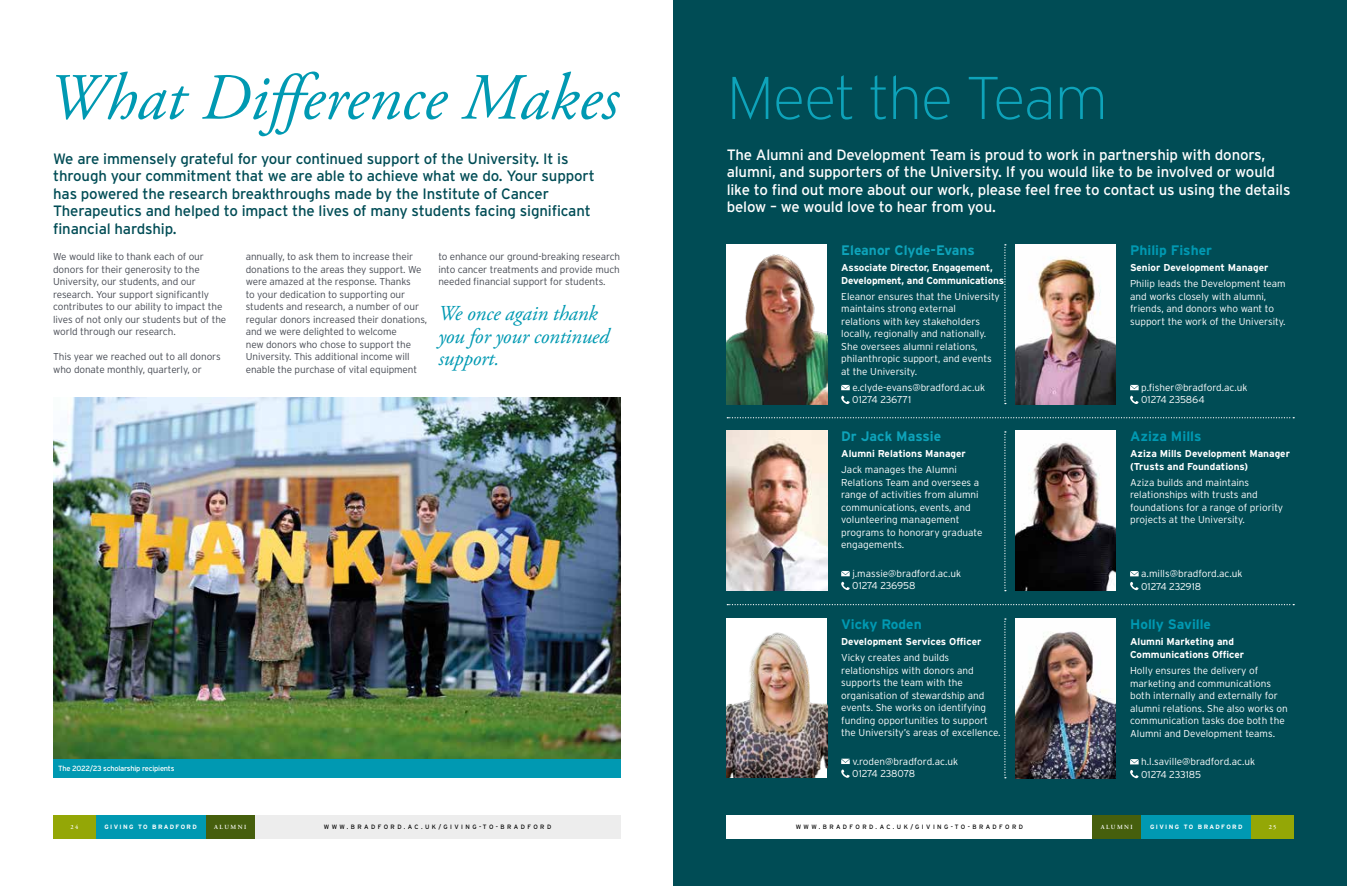
<style>
.page{position:relative;width:1347px;height:886px;background:#fff}
.page>*{position:absolute;margin:0;border:0;box-sizing:border-box;transform-origin:0 0}
.t1{font:italic 65.75px "Adobe Garamond Pro";color:#0099b2}
.t2{font:200 60.12px "Interstate";letter-spacing:-.02em;color:#0ea3ba}
.t3{font:italic 21.25px/22.5px "Adobe Garamond Pro";letter-spacing:-.01em;color:#0099b2}
.t4{font:15px/17.5px "Interstate";letter-spacing:-.01em;color:#004c55}
.t5{font:15px/17.5px "Interstate";letter-spacing:-.01em;color:#fff}
.t6{font:700 13.75px "Interstate";color:#0099b2}
.t7{font:700 13.75px "Interstate";color:#0ea3ba}
.t8{font:300 10px/12.5px "Interstate";color:#fff}
.t9{font:300 10px/12.5px "Interstate";letter-spacing:-.01em;color:#474b54}
.t10{font:700 10px/12.5px "Interstate";color:#fff}
.t11{font:7.5px "Interstate";letter-spacing:-.03em;color:#fff}
.t12{font:6.25px "Interstate";letter-spacing:.39em;color:#000}
.t13{font:700 6.25px "Interstate";letter-spacing:.22em;color:#fff}
.t14{font:600 6.25px "Adobe Garamond Pro";letter-spacing:.235em;color:#fff}
</style>
<div class="page">
<div style="left:673px;top:0;width:673px;height:886px;background:#004c55"></div>
<div style="left:255px;top:815px;width:365px;height:23px;background:#ededed"></div>
<div style="left:206px;top:815px;width:49px;height:23px;background:#465f0d"></div>
<div style="left:96px;top:815px;width:110px;height:23px;background:#0099b2"></div>
<div style="left:53px;top:815px;width:43px;height:23px;background:#94a706"></div>
<div style="left:726px;top:815px;width:366px;height:23px;background:#fff"></div>
<div style="left:1092px;top:815px;width:49px;height:23px;background:#465f0d"></div>
<div style="left:1141px;top:815px;width:110px;height:23px;background:#0099b2"></div>
<div style="left:1251px;top:815px;width:42px;height:23px;background:#94a706"></div>
<img style="left:53px;top:398px;width:567px;height:361px">
<div style="left:53px;top:759px;width:567px;height:19px;background:#0099b2"></div>
<img style="left:726px;top:244px;width:101px;height:160px">
<svg style="left:841px;top:385px;width:8px;height:19px"></svg>
<svg style="left:841px;top:571px;width:8px;height:19px"></svg>
<svg style="left:841px;top:759px;width:8px;height:19px"></svg>
<img style="left:1015px;top:430px;width:100px;height:160px">
<svg style="left:1130px;top:571px;width:8px;height:19px"></svg>
<img style="left:1015px;top:618px;width:100px;height:160px">
<svg style="left:1130px;top:759px;width:8px;height:5px"></svg>
<svg style="left:1130px;top:770px;width:8px;height:8px"></svg>
<svg style="left:1004px;top:244px;width:2px;height:160px"></svg>
<svg style="left:1004px;top:431px;width:2px;height:160px"></svg>
<svg style="left:727px;top:417px;width:567px;height:1px"></svg>
<svg style="left:727px;top:604px;width:567px;height:1px"></svg>
<img style="left:726px;top:430px;width:101px;height:160px">
<img style="left:726px;top:618px;width:101px;height:160px">
<img style="left:1015px;top:244px;width:100px;height:160px">
<svg style="left:1130px;top:385px;width:8px;height:19px"></svg>
<svg style="left:1004px;top:618px;width:2px;height:160px"></svg>
<h1 class="t1" style="left:48px;top:58px;width:572px">What Difference Makes</h1>
<p class="t4" style="left:53px;top:149px;width:543px">We are immensely grateful for your continued support of the University. It is through your commitment that we are able to achieve what we do. Your support has powered the research breakthroughs made by the Institute of Cancer Therapeutics and helped to impact the lives of many students facing significant financial hardship.</p>
<p class="t9" style="left:53px;top:250px;width:175px">We would like to thank each of our donors for their generosity to the University, our students, and our research. Your support significantly contributes to our ability to impact the lives of not only our students but of the world through our research.</p>
<p class="t9" style="left:53px;top:350px;width:169px">This year we reached out to all donors who donate monthly, quarterly, or</p>
<p class="t9" style="left:246px;top:250px;width:183px">annually, to ask them to increase their donations to the areas they support. We were amazed at the response. Thanks<br>to your dedication to supporting our students and research, a number of our regular donors increased their donations, and we were delighted to welcome<br>new donors who chose to support the University. This additional income will enable the purchase of vital equipment</p>
<p class="t9" style="left:438px;top:250px;width:183px;text-align:justify">to enhance our ground-breaking research into cancer treatments and provide much needed financial support for students.</p>
<h3 class="t3" style="left:438px;top:303px;width:172px">We once again thank you for your continued support.</h3>
<p class="t11" style="left:58px;top:764px;width:118px">The 2022/23 scholarship recipients</p>
<h2 class="t2" style="left:726px;top:61px;width:382px">Meet the Team</h2>
<p class="t5" style="left:726px;top:146px;width:565px">The Alumni and Development Team is proud to work in partnership with donors, alumni, and supporters of the University. If you would like to be involved or would like to find out more about our work, please feel free to contact us using the details below – we would love to hear from you.</p>
<h3 class="t7" style="left:841px;top:242px;width:135px">Eleanor Clyde-Evans</h3>
<p class="t10" style="left:841px;top:261px;width:164px">Associate Director, Engagement,<br>Development, and Communications</p>
<p class="t8" style="left:841px;top:290px;width:160px">Eleanor ensures that the University maintains strong external<br>relations with key stakeholders locally, regionally and nationally.<br>She oversees alumni relations, philanthropic support, and events at the University.</p>
<p class="t8" style="left:852px;top:381px;width:134px">e.clyde-evans@bradford.ac.uk<br>01274 236771</p>
<h3 class="t7" style="left:841px;top:428px;width:102px">Dr Jack Massie</h3>
<p class="t10" style="left:841px;top:447px;width:126px">Alumni Relations Manager</p>
<p class="t8" style="left:841px;top:464px;width:143px">Jack manages the Alumni<br>Relations Team and oversees a range of activities from alumni communications, events, and volunteering management programs to honorary graduate engagements.</p>
<p class="t8" style="left:852px;top:567px;width:110px">j.massie@bradford.ac.uk<br>01274 236958</p>
<h3 class="t6" style="left:841px;top:616px;width:82px">Vicky Roden</h3>
<p class="t10" style="left:841px;top:635px;width:142px">Development Services Officer</p>
<p class="t8" style="left:841px;top:651px;width:161px">Vicky creates and builds relationships with donors and supports the team with the organisation of stewardship and events. She works on identifying funding opportunities to support the University’s areas of excellence.</p>
<p class="t8" style="left:852px;top:755px;width:107px">v.roden@bradford.ac.uk<br>01274 238078</p>
<h3 class="t6" style="left:1130px;top:242px;width:83px">Philip Fisher</h3>
<p class="t10" style="left:1130px;top:261px;width:140px">Senior Development Manager</p>
<p class="t8" style="left:1130px;top:277px;width:157px">Philip leads the Development team and works closely with alumni, friends, and donors who want to support the work of the University.</p>
<p class="t8" style="left:1141px;top:381px;width:108px">p.fisher@bradford.ac.uk<br>01274 235864</p>
<h3 class="t6" style="left:1130px;top:428px;width:73px">Aziza Mills</h3>
<p class="t10" style="left:1130px;top:447px;width:161px">Aziza Mills Development Manager (Trusts and Foundations)</p>
<p class="t8" style="left:1130px;top:476px;width:155px">Aziza builds and maintains relationships with trusts and foundations for a range of priority projects at the University.</p>
<p class="t8" style="left:1141px;top:567px;width:103px">a.mills@bradford.ac.uk<br>01274 232918</p>
<h3 class="t6" style="left:1130px;top:616px;width:82px">Holly Saville</h3>
<p class="t10" style="left:1130px;top:635px;width:116px">Alumni Marketing and<br>Communications Officer</p>
<p class="t8" style="left:1130px;top:664px;width:159px">Holly ensures the delivery of marketing and communications both internally and externally for alumni relations. She also works on communication tasks doe both the<br>Alumni and Development teams.</p>
<p class="t8" style="left:1141px;top:755px;width:115px">h.l.saville@bradford.ac.uk<br>01274 233185</p>
<p class="t14" style="left:71px;top:823px;width:9px">24</p>
<p class="t13" style="left:104px;top:823px;width:94px">GIVING TO BRADFORD</p>
<p class="t14" style="left:214px;top:823px;width:34px">ALUMNI</p>
<p class="t12" style="left:324px;top:823px;width:229px">WWW.BRADFORD.AC.UK/GIVING-TO-BRADFORD</p>
<p class="t12" style="left:795px;top:823px;width:229px">WWW.BRADFORD.AC.UK/GIVING-TO-BRADFORD</p>
<p class="t14" style="left:1100px;top:823px;width:34px">ALUMNI</p>
<p class="t13" style="left:1150px;top:823px;width:94px">GIVING TO BRADFORD</p>
<p class="t14" style="left:1268px;top:823px;width:9px">25</p>
</div>
